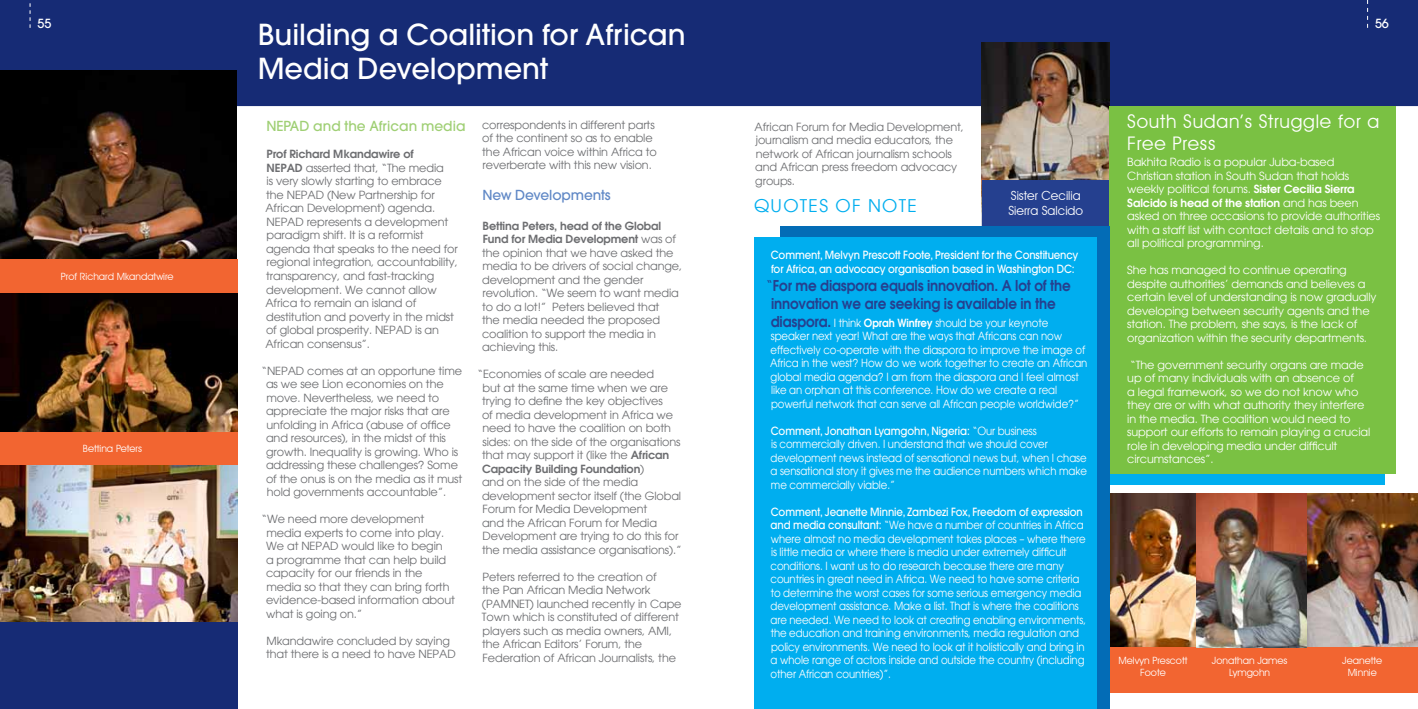
<style>
.page{position:relative;width:1418px;height:709px;background:#fff}
.page>*{position:absolute;margin:0;border:0;box-sizing:border-box;transform-origin:0 0}
.t1{font:500 28.75px/34.5px "Avant Garde";color:#fff}
.t2{font:18.75px/22.5px "Avant Garde IT Cby BT";letter-spacing:.04em;color:#fff}
.t3{font:17.5px "Avant Garde";letter-spacing:.075em;color:#00aeef}
.t4{font:600 15px/18px "Avant Garde";letter-spacing:-.01em;color:#25408f;scale:.9 1}
.t5{font:500 13.75px "Avant Garde";color:#9fcf74}
.t6{font:500 13.75px "Avant Garde";letter-spacing:-.01em;color:#6088c6}
.t7{font:12.5px/15px "Avant Garde IT Cby BT";color:#fff}
.t8{font:500 12.5px "Avant Garde";color:#fff}
.t9{font:11.25px/13.5px "Avant Garde";letter-spacing:-.01em;color:#6d6e71}
.t10{font:11.25px/13.5px "Avant Garde";letter-spacing:-.01em;color:#fff;scale:.9 1}
.t11{font:11.25px/13.5px "Avant Garde";letter-spacing:-.01em;color:#fff}
.t12{font:500 11.25px/13.5px "Avant Garde";letter-spacing:-.01em;color:#fff;scale:.9 1}
.t13{font:10px/12px "Avant Garde IT Cby BT";color:#fff;text-align:center}
.s1{font-weight:600}
.s2{font-weight:400}
.s3{font-weight:600;font-size:15px;color:#25408f}
.s4{font-weight:500}
</style>
<div class="page">
<div style="left:1096px;top:120px;width:289px;height:365px;background:#00aeef"></div>
<div style="left:0;top:0;width:1417px;height:106px;background:#162b75"></div>
<img style="left:981px;top:43px;width:128px;height:137px">
<div style="left:981px;top:180px;width:128px;height:49px;background:#25408f"></div>
<div style="left:0;top:450px;width:237px;height:259px;background:#162b75"></div>
<img style="left:1306px;top:493px;width:111px;height:154px">
<img style="left:1109px;top:493px;width:197px;height:154px">
<div style="left:1106px;top:647px;width:311px;height:45px;background:#f26531"></div>
<svg style="left:30px;top:0;width:1px;height:28px"></svg>
<img style="left:0;top:70px;width:237px;height:189px">
<img style="left:0;top:292px;width:237px;height:140px">
<div style="left:0;top:259px;width:237px;height:33px;background:#f26531"></div>
<div style="left:0;top:432px;width:237px;height:34px;background:#f26531"></div>
<svg style="left:1367px;top:0;width:1px;height:28px"></svg>
<div style="left:1109px;top:106px;width:286px;height:368px;background:#7ac143"></div>
<div style="left:780px;top:226px;width:329px;height:483px;background:#036cb6"></div>
<div style="left:754px;top:238px;width:342px;height:471px;background:#00aeef"></div>
<img style="left:0;top:465px;width:237px;height:157px">
<p class="t8" style="left:37px;top:16px;width:15px">55</p>
<p class="t13" style="left:61px;top:270px;width:114px">Prof Richard Mkandatwire</p>
<p class="t13" style="left:83px;top:442px;width:60px">Bettina Peters</p>
<h1 class="t1" style="left:258px;top:17px;width:429px">Building a Coalition for African<br>Media Development</h1>
<p class="t5" style="left:266px;top:118px;width:201px">NEPAD and the African media</p>
<p class="t9" style="left:265px;top:148px;width:194px"><span class="s1">Prof Richard Mkandawire of<br>NEPAD</span> asserted that, “The media<br>is very slowly starting to embrace the NEPAD (New Partnership for<br>African Development) agenda.<br>NEPAD represents a development paradigm shift. It is a reformist agenda that speaks to the need for regional integration, accountability, transparency, and fast-tracking development. We cannot allow<br>Africa to remain an island of destitution and poverty in the midst of global prosperity. NEPAD is an<br>African consensus”.</p>
<p class="t9" style="left:266px;top:364px;width:198px;text-indent:-5px">“NEPAD comes at an opportune time as we see Lion economies on the move. Nevertheless, we need to appreciate the major risks that are unfolding in Africa (abuse of office and resources), in the midst of this growth. Inequality is growing. Who is addressing these challenges? Some of the onus is on the media as it must hold governments accountable”.</p>
<p class="t9" style="left:266px;top:512px;width:190px;text-indent:-5px">“We need more development media experts to come into play.<br>We at NEPAD would like to begin<br>a programme that can help build capacity for our friends in the media so that they can bring forth evidence-based information about what is going on.”</p>
<p class="t9" style="left:266px;top:634px;width:191px">Mkandawire concluded by saying that there is a need to have NEPAD</p>
<p class="t9" style="left:482px;top:118px;width:176px">correspondents in different parts of the continent so as to enable the African voice within Africa to reverberate with this new vision.</p>
<p class="t6" style="left:482px;top:186px;width:130px">New Developments</p>
<p class="t9" style="left:482px;top:219px;width:202px"><span class="s1">Bettina Peters, head of the Global<br>Fund for Media Development</span> was of the opinion that we have asked the media to be drivers of social change, development and the gender revolution. “We seem to want media to do a lot!” Peters believed that<br>the media needed the proposed coalition to support the media in achieving this.</p>
<p class="t9" style="left:482px;top:367px;width:201px;text-indent:-5px">“Economies of scale are needed<br>but at the same time when we are trying to define the key objectives<br>of media development in Africa we need to have the coalition on both sides: on the side of the organisations that may support it (like the <span class="s1">African Capacity Building Foundation</span>)<br>and on the side of the media development sector itself (the Global Forum for Media Development<br>and the African Forum for Media Development are trying to do this for the media assistance organisations).”</p>
<p class="t9" style="left:482px;top:570px;width:201px">Peters referred to the creation of<br>the Pan African Media Network (PAMNET) launched recently in Cape Town which is constituted of different players such as media owners, AMI, the African Editors’ Forum, the Federation of African Journalists, the</p>
<p class="t8" style="left:1374px;top:16px;width:15px">56</p>
<p class="t9" style="left:754px;top:120px;width:211px">African Forum for Media Development, journalism and media educators, the network of African journalism schools and African press freedom advocacy groups.</p>
<h3 class="t3" style="left:754px;top:195px;width:164px">QUOTES OF NOTE</h3>
<p class="t7" style="left:1008px;top:188px;width:76px">Sister Cecilia<br>Sierra Salcido</p>
<p class="t12" style="left:770px;top:248px;width:343px">Comment, Melvyn Prescott Foote, President for the Constituency for Africa, an advocacy organisation based in Washington DC:</p>
<h3 class="t4" style="left:771px;top:276px;width:334px;text-indent:-5px"><span class="s2">“</span>For me diaspora equals innovation. A lot of the innovation we are seeking is available in the</h3>
<p class="t10" style="left:770px;top:316px;width:354px"><span class="s3">diaspora.</span> I think <span class="s1">Oprah Winfrey</span> should be your keynote speaker next year! What are the ways that Africans can now effectively co-operate with the diaspora to improve the image of Africa in the west? How do we work together to create an African global media agenda? I am from the diaspora and I feel almost like an orphan at this conference. How do we create a real powerful network that can serve all African people worldwide?”</p>
<p class="t10" style="left:770px;top:424px;width:353px"><span class="s4">Comment, Jonathan Lyamgohn, Nigeria:</span> “Our business<br>is commercially driven. I understand that we should cover development news instead of sensational news but, when I chase a sensational story it gives me the audience numbers which make me commercially viable.”</p>
<p class="t10" style="left:770px;top:505px;width:352px"><span class="s4">Comment, Jeanette Minnie, Zambezi Fox, Freedom of expression and media consultant:</span> “We have a number of countries in Africa where almost no media development takes places – where there is little media or where there is media under extremely difficult conditions. I want us to do research because there are many countries in great need in Africa. We need to have some criteria to determine the worst cases for some serious emergency media development assistance. Make a list. That is where the coalitions are needed. We need to look at creating enabling environments, the education and training environments, media regulation and policy environments. We need to look at it holistically and bring in a whole range of actors inside and outside the country (including other African countries)”.</p>
<h2 class="t2" style="left:1127px;top:110px;width:253px">South Sudan’s Struggle for a<br>Free Press</h2>
<p class="t11" style="left:1127px;top:155px;width:254px">Bakhita Radio is a popular Juba-based Christian station in South Sudan that holds weekly political forums. <span class="s1">Sister Cecilia Sierra Salcido is head of the station</span> and has been asked on three occasions to provide authorities with a staff list with contact details and to stop all political programming.</p>
<p class="t11" style="left:1127px;top:263px;width:251px">She has managed to continue operating despite authorities’ demands and believes a certain level of understanding is now gradually developing between security agents and the station. The problem, she says, is the lack of organization within the security departments.</p>
<p class="t11" style="left:1127px;top:358px;width:244px">“The government security organs are made up of many individuals with an absence of<br>a legal framework, so we do not know who they are or with what authority they interfere in the media. The coalition would need to support our efforts to remain playing a crucial role in developing media under difficult circumstances”.</p>
<p class="t13" style="left:1118px;top:654px;width:70px">Melvyn Prescott<br>Foote</p>
<p class="t13" style="left:1342px;top:654px;width:41px">Jeanette<br>Minnie</p>
<p class="t13" style="left:1211px;top:654px;width:77px">Jonathan James<br>Lymgohn</p>
</div>
